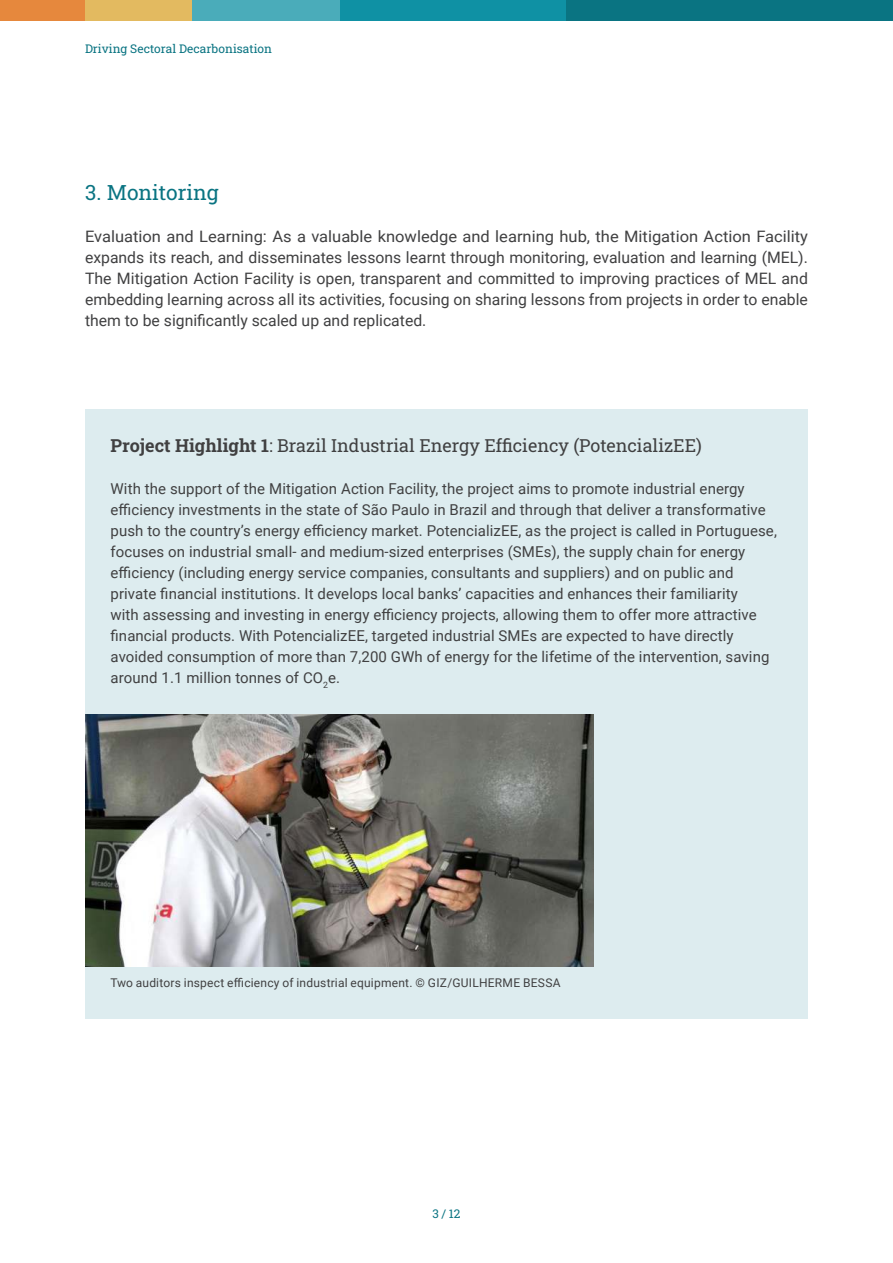
<style>
.page{position:relative;width:893px;height:1263px;background:#fff}
.page>*{position:absolute;margin:0;border:0;box-sizing:border-box;transform-origin:0 0}
.t1{font:21px "Roboto Slab";color:#0a7482}
.t2{font:18px "Roboto Slab";color:#404041}
.t3{font:15.75px/21px "Roboto";color:#404041;text-align:justify;scale:1.05 1}
.t4{font:15px/21px "Roboto";letter-spacing:.005em;color:#404041}
.t5{font:12px "Roboto";letter-spacing:.02em;color:#404041}
.t6{font:12px "Roboto Slab";color:#0a7482}
.s1{font-weight:700}
</style>
<div class="page">
<div style="left:566px;top:0;width:327px;height:21px;background:#0a7482"></div>
<div style="left:0;top:0;width:85px;height:21px;background:#e6883d"></div>
<div style="left:191px;top:0;width:149px;height:21px;background:#4aacba"></div>
<div style="left:340px;top:0;width:226px;height:21px;background:#0f91a4"></div>
<div style="left:85px;top:0;width:106px;height:21px;background:#e3ba60"></div>
<div style="left:85px;top:410px;width:723px;height:609px;background:#ddecef"></div>
<img style="left:85px;top:714px;width:509px;height:252px">
<p class="t6" style="left:85px;top:43px;width:188px">Driving Sectoral Decarbonisation</p>
<h1 class="t1" style="left:85px;top:178px;width:135px">3. Monitoring</h1>
<p class="t3" style="left:85px;top:226px;width:690px">Evaluation and Learning: As a valuable knowledge and learning hub, the Mitigation Action Facility expands its reach, and disseminates lessons learnt through monitoring, evaluation and learning (MEL).<br>The Mitigation Action Facility is open, transparent and committed to improving practices of MEL and embedding learning across all its activities, focusing on sharing lessons from projects in order to enable them to be significantly scaled up and replicated.</p>
<p class="t2" style="left:111px;top:433px;width:593px"><span class="s1">Project Highlight 1</span>: Brazil Industrial Energy Efficiency (PotencializEE)</p>
<p class="t4" style="left:111px;top:479px;width:668px">With the support of the Mitigation Action Facility, the project aims to promote industrial energy efficiency investments in the state of São Paulo in Brazil and through that deliver a transformative push to the country’s energy efficiency market. PotencializEE, as the project is called in Portuguese, focuses on industrial small- and medium-sized enterprises (SMEs), the supply chain for energy efficiency (including energy service companies, consultants and suppliers) and on public and private financial institutions. It develops local banks’ capacities and enhances their familiarity<br>with assessing and investing in energy efficiency projects, allowing them to offer more attractive financial products. With PotencializEE, targeted industrial SMEs are expected to have directly avoided consumption of more than 7,200 GWh of energy for the lifetime of the intervention, saving around 1.1 million tonnes of CO<sub>2</sub>e.</p>
<p class="t5" style="left:111px;top:974px;width:452px">Two auditors inspect efficiency of industrial equipment. © GIZ/GUILHERME BESSA</p>
<p class="t6" style="left:433px;top:1205px;width:29px">3 / 12</p>
</div>
